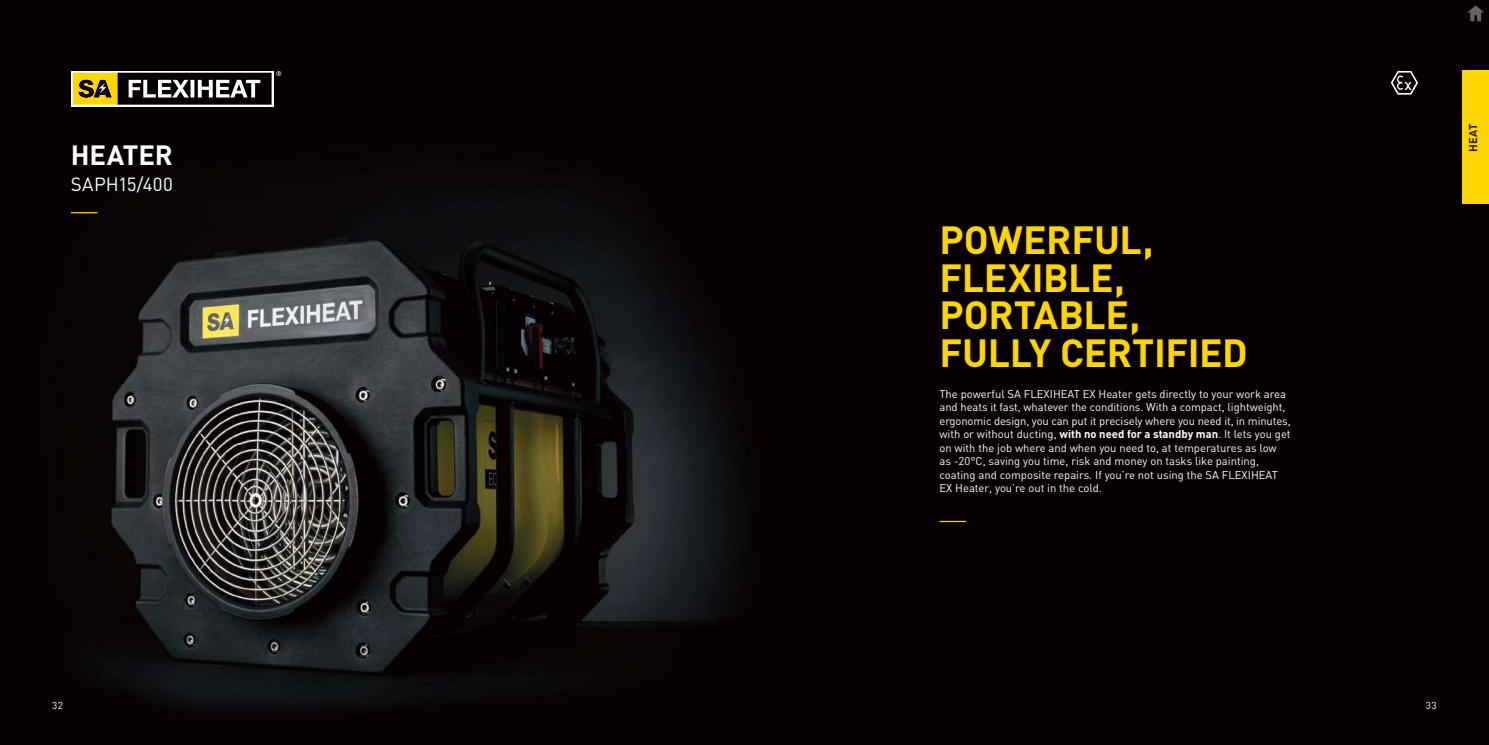
<style>
.page{position:relative;width:1489px;height:745px;background:#fff}
.page>*{position:absolute;margin:0;border:0;box-sizing:border-box;transform-origin:0 0}
.t1{font:700 38.75px/37.5px "DIN";letter-spacing:-.01em;color:#ffd500}
.t2{font:700 27.5px "DIN";letter-spacing:-.01em;color:#fff}
.t3{font:18.75px "DIN";letter-spacing:.015em;color:#fff}
.t4{font:11.25px/13.5px "DIN";color:#fff}
.t5{font:700 11.25px "DIN";color:#241f1f}
.t6{font:10px "DIN";color:#fff}
.s1{font-weight:700}
</style>
<div class="page">
<img style="left:0;top:0;width:1488px;height:744px">
<div style="left:1462px;top:71px;width:26px;height:133px;background:#ffd500"></div>
<svg style="left:71px;top:212px;width:26px;height:1px"></svg>
<svg style="left:939px;top:520px;width:27px;height:1px"></svg>
<svg style="left:71px;top:71px;width:202px;height:35px"></svg>
<svg style="left:73px;top:71px;width:208px;height:34px"></svg>
<svg style="left:1390px;top:71px;width:27px;height:24px"></svg>
<svg style="left:1466px;top:5px;width:17px;height:16px"></svg>
<h2 class="t2" style="left:71px;top:137px;width:103px">HEATER</h2>
<h3 class="t3" style="left:71px;top:172px;width:103px">SAPH15/400</h3>
<h1 class="t1" style="left:939px;top:219px;width:310px">POWERFUL,<br>FLEXIBLE,<br>PORTABLE,<br>FULLY CERTIFIED</h1>
<p class="t4" style="left:939px;top:386px;width:353px">The powerful SA FLEXIHEAT EX Heater gets directly to your work area and heats it fast, whatever the conditions. With a compact, lightweight, ergonomic design, you can put it precisely where you need it, in minutes, with or without ducting, <span class="s1">with no need for a standby man</span>. It lets you get on with the job where and when you need to, at temperatures as low as -20°C, saving you time, risk and money on tasks like painting, coating and composite repairs. If you’re not using the SA FLEXIHEAT EX Heater, you’re out in the cold.</p>
<p class="t5" style="left:1465px;top:151px;width:30px;rotate:-90deg">HEAT</p>
<p class="t6" style="left:52px;top:698px;width:12px">32</p>
<p class="t6" style="left:1425px;top:698px;width:12px">33</p>
</div>
